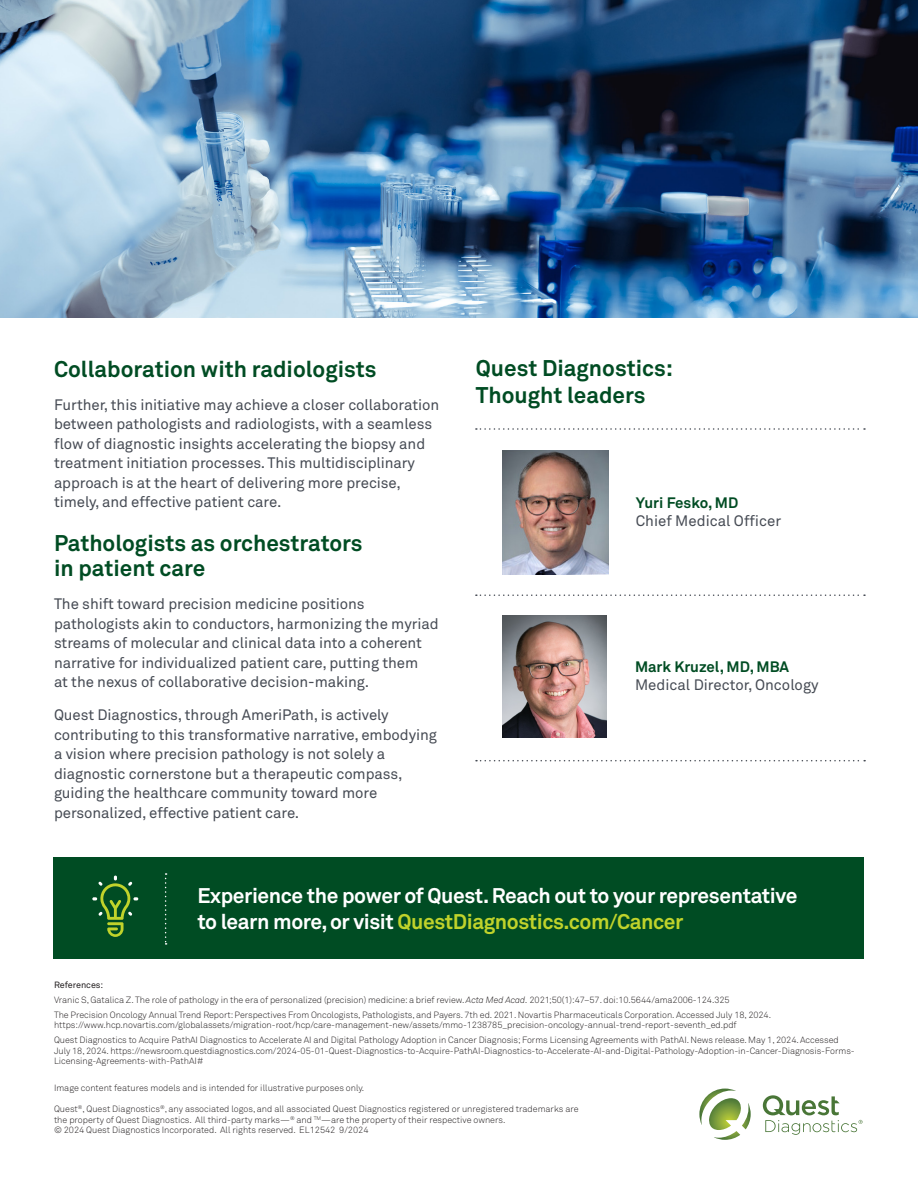
<style>
.page{position:relative;width:918px;height:1188px;background:#fff}
.page>*{position:absolute;margin:0;border:0;box-sizing:border-box;transform-origin:0 0}
.t1{font:700 22.5px/25.5px "Akkurat Pro";color:#004c23}
.t2{font:700 21px/25.5px "Akkurat Pro";letter-spacing:-.02em;color:#fff}
.t3{font:15px/19.5px "Akkurat Pro";letter-spacing:-.005em;color:#464b54}
.t4{font:700 15px "Akkurat Pro";color:#004c23}
.t5{font:300 9px/10.5px "Akkurat Pro";letter-spacing:-.005em;color:#231f20}
.t6{font:9px "Akkurat Pro";letter-spacing:-.005em;color:#231f20}
.s1{color:#c0d32b}
.s2{font-style:italic}
</style>
<div class="page">
<svg style="left:699px;top:1089px;width:52px;height:51px"></svg>
<svg style="left:763px;top:1095px;width:100px;height:40px"></svg>
<img style="left:502px;top:450px;width:106px;height:124px">
<img style="left:502px;top:616px;width:105px;height:122px">
<img style="left:0;top:0;width:918px;height:318px">
<svg style="left:476px;top:428px;width:389px;height:2px"></svg>
<svg style="left:476px;top:594px;width:389px;height:2px"></svg>
<svg style="left:476px;top:760px;width:389px;height:1px"></svg>
<div style="left:54px;top:857px;width:810px;height:101px;background:#004c23"></div>
<svg style="left:92px;top:876px;width:46px;height:61px"></svg>
<svg style="left:165px;top:873px;width:2px;height:72px"></svg>
<p class="t1" style="left:54px;top:356px;width:324px">Collaboration with radiologists</p>
<p class="t3" style="left:54px;top:395px;width:387px">Further, this initiative may achieve a closer collaboration between pathologists and radiologists, with a seamless flow of diagnostic insights accelerating the biopsy and treatment initiation processes. This multidisciplinary approach is at the heart of delivering more precise, timely, and effective patient care.</p>
<p class="t1" style="left:54px;top:530px;width:310px">Pathologists as orchestrators in patient care</p>
<p class="t3" style="left:54px;top:594px;width:386px">The shift toward precision medicine positions pathologists akin to conductors, harmonizing the myriad streams of molecular and clinical data into a coherent narrative for individualized patient care, putting them<br>at the nexus of collaborative decision-making.</p>
<p class="t3" style="left:54px;top:705px;width:384px">Quest Diagnostics, through AmeriPath, is actively contributing to this transformative narrative, embodying a vision where precision pathology is not solely a diagnostic cornerstone but a therapeutic compass, guiding the healthcare community toward more personalized, effective patient care.</p>
<p class="t1" style="left:476px;top:355px;width:199px;line-height:27px">Quest Diagnostics:<br>Thought leaders</p>
<p class="t4" style="left:636px;top:493px;width:104px">Yuri Fesko, MD</p>
<p class="t3" style="left:636px;top:511px;width:147px">Chief Medical Officer</p>
<p class="t4" style="left:635px;top:657px;width:156px">Mark Kruzel, MD, MBA</p>
<p class="t3" style="left:635px;top:675px;width:185px">Medical Director, Oncology</p>
<p class="t2" style="left:198px;top:883px;width:602px">Experience the power of Quest. Reach out to your representative to learn more, or visit <span class="s1">QuestDiagnostics.com/Cancer</span></p>
<p class="t6" style="left:54px;top:979px;width:51px">References:</p>
<p class="t5" style="left:54px;top:994px;width:677px">Vranic S, Gatalica Z. The role of pathology in the era of personalized (precision) medicine: a brief review. <span class="s2">Acta Med Acad.</span> 2021;50(1):47–57. doi:10.5644/ama2006-124.325</p>
<p class="t5" style="left:54px;top:1009px;width:719px">The Precision Oncology Annual Trend Report: Perspectives From Oncologists, Pathologists, and Payers. 7th ed. 2021. Novartis Pharmaceuticals Corporation. Accessed July 18, 2024. https://www.hcp.novartis.com/globalassets/migration-root/hcp/care-management-new/assets/mmo-1238785_precision-oncology-annual-trend-report-seventh_ed.pdf</p>
<p class="t5" style="left:54px;top:1035px;width:802px">Quest Diagnostics to Acquire PathAI Diagnostics to Accelerate AI and Digital Pathology Adoption in Cancer Diagnosis; Forms Licensing Agreements with PathAI. News release. May 1, 2024. Accessed<br>July 18, 2024. https://newsroom.questdiagnostics.com/2024-05-01-Quest-Diagnostics-to-Acquire-PathAI-Diagnostics-to-Accelerate-AI-and-Digital-Pathology-Adoption-in-Cancer-Diagnosis-Forms-<br>Licensing-Agreements-with-PathAI#</p>
<p class="t5" style="left:54px;top:1083px;width:312px">Image content features models and is intended for illustrative purposes only.</p>
<p class="t5" style="left:54px;top:1104px;width:526px">Quest<sup>®</sup>, Quest Diagnostics<sup>®</sup>, any associated logos, and all associated Quest Diagnostics registered or unregistered trademarks are the property of Quest Diagnostics. All third-party marks—<sup>®</sup> and <sup>TM</sup>—are the property of their respective owners.<br>© 2024 Quest Diagnostics Incorporated. All rights reserved. EL12542 9/2024</p>
</div>
